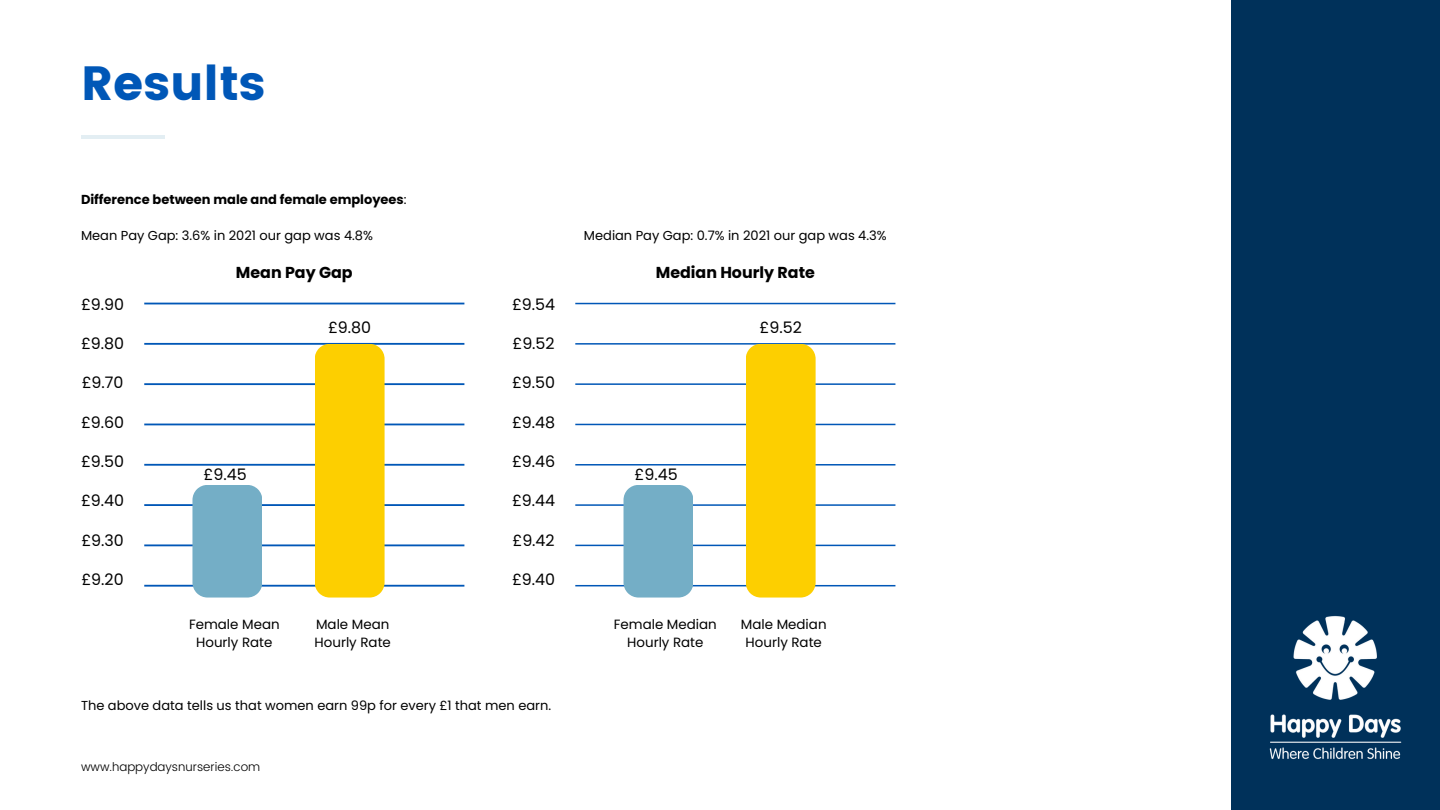
<style>
.page{position:relative;width:1440px;height:810px;background:#fff}
.page>*{position:absolute;margin:0;border:0;box-sizing:border-box;transform-origin:0 0}
.t1{font:48px "Poppins";color:#0057b7}
.t2{font:15.9px "Poppins";color:#000}
.t3{font:700 15.9px "Poppins";color:#000}
.t4{font:13.4px/18.3px "Poppins";color:#000;text-align:center}
.t5{font:13px "Poppins";color:#000}
.t6{font:700 13px "Poppins";color:#000}
.t7{font:300 12px "Poppins";color:#000}
.s1{font-weight:400}
</style>
<div class="page">
<div style="left:1231px;top:0;width:209px;height:810px;background:#00315a"></div>
<hr style="left:81px;top:136px;width:83px;height:3px;background:#74aec6">
<hr style="left:144px;top:303px;width:320px;height:1px;background:#0057b7">
<hr style="left:144px;top:343px;width:320px;height:2px;background:#0057b7">
<hr style="left:144px;top:383px;width:320px;height:2px;background:#0057b7">
<hr style="left:144px;top:424px;width:320px;height:1px;background:#0057b7">
<hr style="left:144px;top:464px;width:320px;height:2px;background:#0057b7">
<hr style="left:144px;top:504px;width:320px;height:2px;background:#0057b7">
<hr style="left:144px;top:544px;width:320px;height:2px;background:#0057b7">
<hr style="left:144px;top:585px;width:320px;height:2px;background:#0057b7">
<div style="left:192px;top:485px;width:70px;height:113px;background:#74aec6"></div>
<div style="left:315px;top:344px;width:70px;height:254px;background:#fdcf00"></div>
<hr style="left:575px;top:303px;width:320px;height:1px;background:#0057b7">
<hr style="left:575px;top:343px;width:320px;height:2px;background:#0057b7">
<hr style="left:575px;top:383px;width:320px;height:2px;background:#0057b7">
<hr style="left:575px;top:424px;width:320px;height:1px;background:#0057b7">
<hr style="left:575px;top:464px;width:320px;height:2px;background:#0057b7">
<hr style="left:575px;top:504px;width:320px;height:2px;background:#0057b7">
<hr style="left:575px;top:545px;width:320px;height:1px;background:#0057b7">
<hr style="left:575px;top:585px;width:320px;height:1px;background:#0057b7">
<div style="left:624px;top:485px;width:69px;height:113px;background:#74aec6"></div>
<div style="left:746px;top:344px;width:70px;height:254px;background:#fdcf00"></div>
<img style="left:1269px;top:616px;width:133px;height:143px">
<p class="t1" style="left:81px;top:56px;width:186px">Results</p>
<p class="t6" style="left:81px;top:191px;width:327px">Difference between male and female employees<span class="s1">:</span></p>
<p class="t5" style="left:81px;top:227px;width:293px">Mean Pay Gap: 3.6% in 2021 our gap was 4.8%</p>
<p class="t2" style="left:81px;top:293px;width:45px">£9.90</p>
<p class="t2" style="left:81px;top:332px;width:45px">£9.80</p>
<p class="t2" style="left:82px;top:372px;width:43px">£9.70</p>
<p class="t2" style="left:81px;top:411px;width:45px">£9.60</p>
<p class="t2" style="left:81px;top:450px;width:45px">£9.50</p>
<p class="t2" style="left:81px;top:490px;width:45px">£9.40</p>
<p class="t2" style="left:81px;top:529px;width:44px">£9.30</p>
<p class="t2" style="left:81px;top:568px;width:44px">£9.20</p>
<p class="t3" style="left:236px;top:261px;width:118px">Mean Pay Gap</p>
<p class="t2" style="left:204px;top:463px;width:45px">£9.45</p>
<p class="t2" style="left:328px;top:316px;width:45px">£9.80</p>
<p class="t4" style="left:189px;top:615px;width:92px">Female Mean<br>Hourly Rate</p>
<p class="t4" style="left:315px;top:615px;width:78px;text-align:left">Male Mean<br>Hourly Rate</p>
<p class="t2" style="left:512px;top:293px;width:45px">£9.54</p>
<p class="t2" style="left:513px;top:332px;width:44px">£9.52</p>
<p class="t2" style="left:512px;top:372px;width:45px">£9.50</p>
<p class="t2" style="left:512px;top:411px;width:45px">£9.48</p>
<p class="t2" style="left:512px;top:450px;width:45px">£9.46</p>
<p class="t2" style="left:512px;top:490px;width:45px">£9.44</p>
<p class="t2" style="left:513px;top:529px;width:44px">£9.42</p>
<p class="t2" style="left:512px;top:568px;width:45px">£9.40</p>
<p class="t5" style="left:81px;top:696px;width:472px">The above data tells us that women earn 99p for every £1 that men earn.</p>
<p class="t7" style="left:81px;top:760px;width:181px">www.happydaysnurseries.com</p>
<p class="t5" style="left:584px;top:227px;width:304px">Median Pay Gap: 0.7% in 2021 our gap was 4.3%</p>
<p class="t3" style="left:656px;top:261px;width:161px">Median Hourly Rate</p>
<p class="t2" style="left:635px;top:463px;width:45px">£9.45</p>
<p class="t2" style="left:760px;top:316px;width:44px">£9.52</p>
<p class="t4" style="left:614px;top:615px;width:104px">Female Median<br>Hourly Rate</p>
<p class="t4" style="left:741px;top:615px;width:87px">Male Median<br>Hourly Rate</p>
</div>
